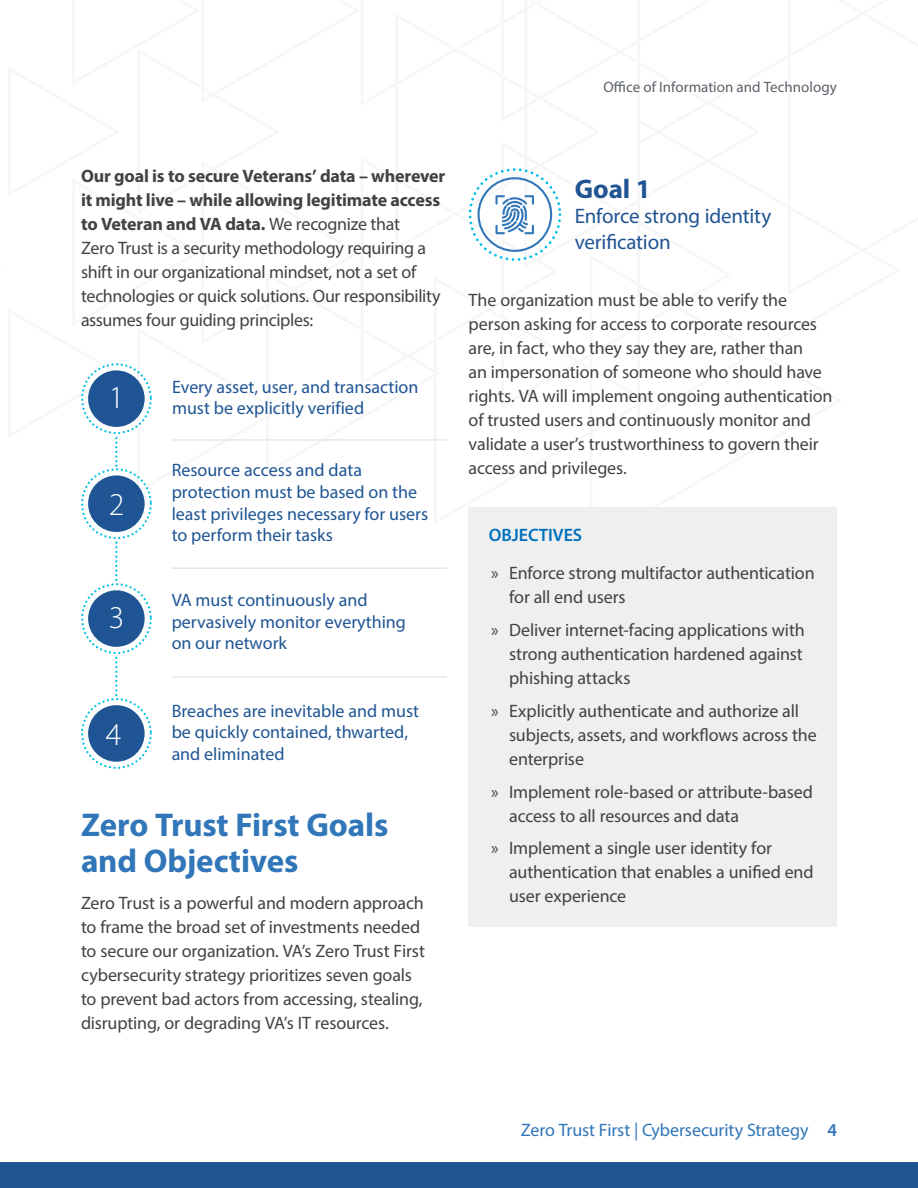
<style>
.page{position:relative;width:918px;height:1188px;background:#fff}
.page>*{position:absolute;margin:0;border:0;box-sizing:border-box;transform-origin:0 0}
.t1{font:700 33px/36px "Myriad Pro";letter-spacing:-.005em;color:#3076b8}
.t2{font:300 31.8px "Myriad Pro";color:#fff}
.t3{font:700 27px "Myriad Pro";color:#205493}
.t4{font:21px/25.5px "Myriad Pro";letter-spacing:-.01em;color:#205493}
.t5{font:18px/24px "Myriad Pro";letter-spacing:-.01em;color:#424242}
.t6{font:18px/21.6px "Myriad Pro";color:#1f5594}
.t7{font:18px "Myriad Pro";letter-spacing:-.005em;color:#3076b8}
.t8{font:600 18px "Myriad Pro";color:#0071bc}
.t9{font:15px "Myriad Pro";color:#5b616b}
.s1{font-weight:700}
.s2{font-weight:600}
</style>
<div class="page">
<div style="left:0;top:1163px;width:918px;height:25px;background:#205493"></div>
<svg style="left:81px;top:168px;width:707px;height:600px"></svg>
<div style="left:469px;top:508px;width:368px;height:419px;background:#efeff0"></div>
<p class="t9" style="left:603px;top:78px;width:235px">Office of Information and Technology</p>
<p class="t5" style="left:81px;top:163px;width:366px"><span class="s1">Our goal is to secure Veterans’ data – wherever it might live – while allowing legitimate access to Veteran and VA data.</span> We recognize that<br>Zero Trust is a security methodology requiring a shift in our organizational mindset, not a set of technologies or quick solutions. Our responsibility assumes four guiding principles:</p>
<h2 class="t2" style="left:109px;top:379px;width:17px">1</h2>
<h2 class="t2" style="left:109px;top:485px;width:17px">2</h2>
<h2 class="t2" style="left:109px;top:598px;width:17px">3</h2>
<h2 class="t2" style="left:106px;top:715px;width:17px">4</h2>
<p class="t6" style="left:172px;top:375px;width:248px">Every asset, user, and transaction must be explicitly verified</p>
<p class="t6" style="left:172px;top:459px;width:258px">Resource access and data protection must be based on the least privileges necessary for users to perform their tasks</p>
<p class="t6" style="left:172px;top:589px;width:236px">VA must continuously and pervasively monitor everything on our network</p>
<p class="t6" style="left:172px;top:700px;width:249px">Breaches are inevitable and must be quickly contained, thwarted, and eliminated</p>
<h1 class="t1" style="left:81px;top:805px;width:309px">Zero Trust First Goals and Objectives</h1>
<p class="t5" style="left:81px;top:891px;width:345px">Zero Trust is a powerful and modern approach to frame the broad set of investments needed to secure our organization. VA’s Zero Trust First cybersecurity strategy prioritizes seven goals to prevent bad actors from accessing, stealing, disrupting, or degrading VA’s IT resources.</p>
<h3 class="t3" style="left:575px;top:171px;width:78px">Goal 1</h3>
<p class="t4" style="left:575px;top:203px;width:198px">Enforce strong identity verification</p>
<p class="t5" style="left:469px;top:288px;width:365px">The organization must be able to verify the person asking for access to corporate resources are, in fact, who they say they are, rather than<br>an impersonation of someone who should have rights. VA will implement ongoing authentication of trusted users and continuously monitor and validate a user’s trustworthiness to govern their access and privileges.</p>
<p class="t8" style="left:489px;top:524px;width:95px">OBJECTIVES</p>
<p class="t5" style="left:509px;top:561px;width:307px;text-indent:-18px">» Enforce strong multifactor authentication for all end users</p>
<p class="t5" style="left:509px;top:617px;width:297px;text-align:justify;text-indent:-18px">» Deliver internet-facing applications with strong authentication hardened against phishing attacks</p>
<p class="t5" style="left:509px;top:698px;width:309px;text-indent:-18px">» Explicitly authenticate and authorize all subjects, assets, and workflows across the enterprise</p>
<p class="t5" style="left:509px;top:779px;width:305px;text-indent:-18px">» Implement role-based or attribute-based access to all resources and data</p>
<p class="t5" style="left:509px;top:836px;width:306px;text-indent:-18px">» Implement a single user identity for authentication that enables a unified end user experience</p>
<p class="t7" style="left:521px;top:1119px;width:318px">Zero Trust First | Cybersecurity Strategy <span class="s2">4</span></p>
</div>
